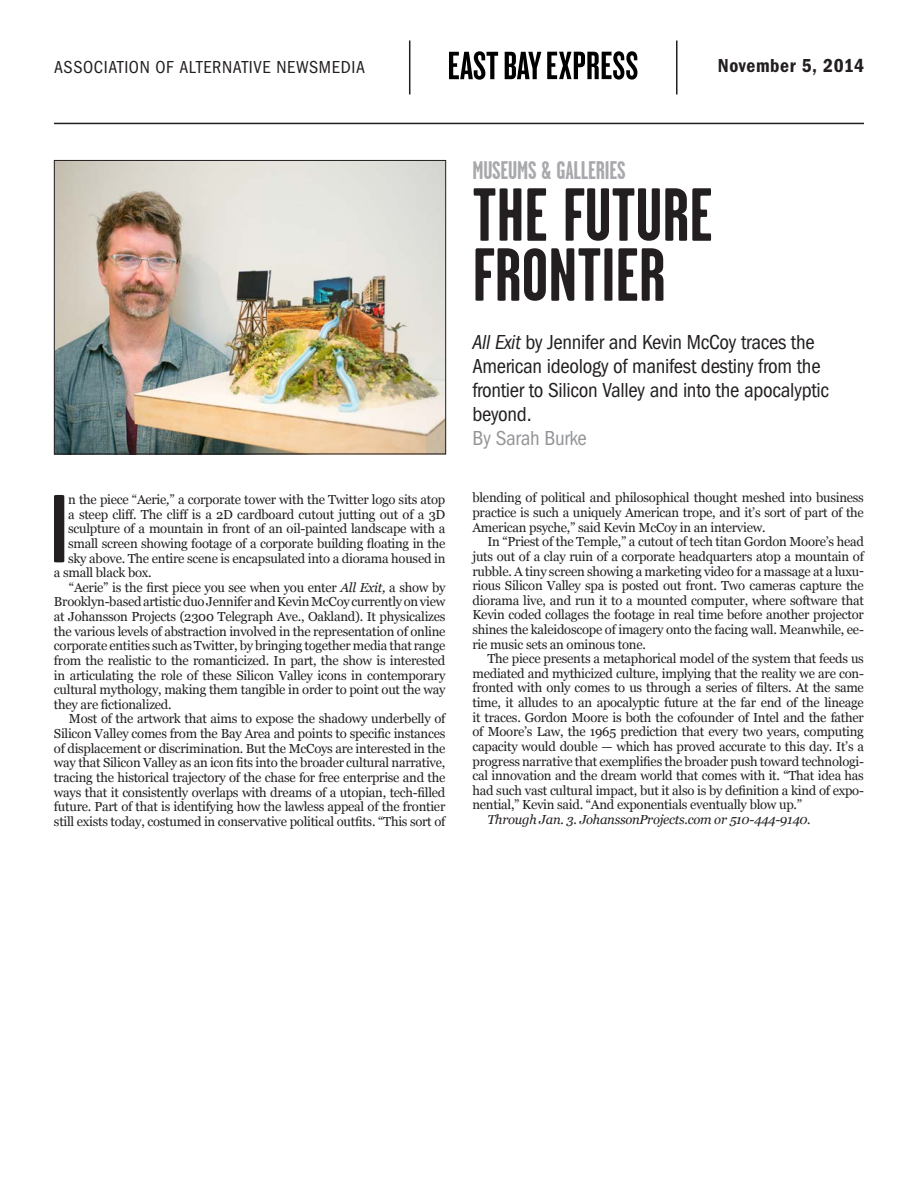
<style>
.page{position:relative;width:918px;height:1188px;background:#fff}
.page>*{position:absolute;margin:0;border:0;box-sizing:border-box;transform-origin:0 0}
.t1{font:700 96.6px "Garage Gothic";color:#231f20}
.t2{font:700 75px/60px "Garage Gothic";color:#231f20}
.t3{font:700 25.5px "Garage Gothic";letter-spacing:-.01em;color:#a8a9ad}
.t4{font:condensed 21px/24px "Franklin Gothic EF";letter-spacing:-.015em;color:#231f20}
.t5{font:condensed 21px "Franklin Gothic EF";letter-spacing:-.015em;color:#939598}
.t6{font:600 condensed 19.5px "Franklin Gothic EF";letter-spacing:.03em;color:#231f20}
.t7{font:condensed 18px "Franklin Gothic EF";letter-spacing:.035em;color:#231f20}
.t8{font:13.05px/14.7px "Georgia";letter-spacing:-.02em;color:#231f20;text-align:justify}
.t9{font:italic 13.05px "Georgia";letter-spacing:-.02em;color:#231f20}
.s1{font-style:italic}
</style>
<div class="page">
<hr style="left:54px;top:123px;width:810px;height:1px;background:#231f20">
<svg style="left:449px;top:51px;width:49px;height:29px"></svg>
<svg style="left:505px;top:52px;width:36px;height:27px"></svg>
<svg style="left:547px;top:51px;width:90px;height:29px"></svg>
<hr style="left:409px;top:40px;width:1px;height:54px;background:#231f20">
<hr style="left:676px;top:40px;width:2px;height:54px;background:#231f20">
<img style="left:56px;top:162px;width:388px;height:290px">
<div style="left:54px;top:160px;width:392px;height:294px;border:1px solid #231f20"></div>
<h3 class="t7" style="left:54px;top:57px;width:313px">ASSOCIATION OF ALTERNATIVE NEWSMEDIA</h3>
<h3 class="t6" style="left:718px;top:54px;width:148px">November 5, 2014</h3>
<h1 class="t1" style="left:50px;top:478px;width:20px">I</h1>
<p class="t8" style="left:68px;top:492px;width:379px">n the piece “Aerie<span class="s1">,</span>” a corporate tower with the Twitter logo sits atop</p>
<p class="t8" style="left:68px;top:507px;width:379px">a steep cliff. The cliff is a 2D cardboard cutout jutting out of a 3D</p>
<p class="t8" style="left:68px;top:521px;width:379px">sculpture of a mountain in front of an oil-painted landscape with a</p>
<p class="t8" style="left:68px;top:536px;width:379px">small screen showing footage of a corporate building floating in the</p>
<p class="t8" style="left:68px;top:551px;width:379px">sky above. The entire scene is encapsulated into a diorama housed in</p>
<p class="t8" style="left:54px;top:565px;width:99px">a small black box.</p>
<p class="t8" style="left:69px;top:580px;width:378px">“Aerie” is the first piece you see when you enter <span class="s1">All Exit,</span> a show by</p>
<p class="t8" style="left:54px;top:595px;width:393px">Brooklyn-based artistic duo Jennifer and Kevin McCoy currently on view</p>
<p class="t8" style="left:54px;top:609px;width:393px">at Johansson Projects (2300 Telegraph Ave., Oakland). It physicalizes</p>
<p class="t8" style="left:54px;top:624px;width:393px">the various levels of abstraction involved in the representation of online</p>
<p class="t8" style="left:54px;top:638px;width:393px">corporate entities such as Twitter, by bringing together media that range</p>
<p class="t8" style="left:54px;top:653px;width:393px">from the realistic to the romanticized. In part, the show is interested</p>
<p class="t8" style="left:54px;top:668px;width:393px">in articulating the role of these Silicon Valley icons in contemporary</p>
<p class="t8" style="left:54px;top:682px;width:393px">cultural mythology, making them tangible in order to point out the way</p>
<p class="t8" style="left:54px;top:697px;width:119px">they are fictionalized.</p>
<p class="t8" style="left:69px;top:712px;width:378px">Most of the artwork that aims to expose the shadowy underbelly of</p>
<p class="t8" style="left:54px;top:726px;width:393px">Silicon Valley comes from the Bay Area and points to specific instances</p>
<p class="t8" style="left:54px;top:741px;width:393px">of displacement or discrimination. But the McCoys are interested in the</p>
<p class="t8" style="left:54px;top:755px;width:393px">way that Silicon Valley as an icon fits into the broader cultural narrative,</p>
<p class="t8" style="left:54px;top:770px;width:393px">tracing the historical trajectory of the chase for free enterprise and the</p>
<p class="t8" style="left:54px;top:785px;width:393px">ways that it consistently overlaps with dreams of a utopian, tech-filled</p>
<p class="t8" style="left:54px;top:799px;width:393px">future. Part of that is identifying how the lawless appeal of the frontier</p>
<p class="t8" style="left:54px;top:814px;width:393px">still exists today, costumed in conservative political outfits. “This sort of</p>
<h3 class="t3" style="left:472px;top:157px;width:155px">MUSEUMS &amp; GALLERIES</h3>
<h2 class="t2" style="left:472px;top:185px;width:242px">THE FUTURE<br>FRONTIER</h2>
<h3 class="t4" style="left:472px;top:330px;width:358px"><span class="s1">All Exit</span> by Jennifer and Kevin McCoy traces the American ideology of manifest destiny from the frontier to Silicon Valley and into the apocalyptic beyond.</h3>
<h3 class="t5" style="left:472px;top:426px;width:116px">By Sarah Burke</h3>
<p class="t8" style="left:472px;top:491px;width:393px">blending of political and philosophical thought meshed into business practice is such a uniquely American trope, and it’s sort of part of the American psyche,” said Kevin McCoy in an interview.</p>
<p class="t8" style="left:472px;top:535px;width:393px;text-indent:15px">In “Priest of the Temple,” a cutout of tech titan Gordon Moore’s head juts out of a clay ruin of a corporate headquarters atop a mountain of rubble. A tiny screen showing a marketing video for a massage at a luxu&shy;rious Silicon Valley spa is posted out front. Two cameras capture the diorama live, and run it to a mounted computer, where software that Kevin coded collages the footage in real time before another projector shines the kaleidoscope of imagery onto the facing wall. Meanwhile, ee&shy;rie music sets an ominous tone.</p>
<p class="t8" style="left:472px;top:651px;width:393px;text-indent:15px">The piece presents a metaphorical model of the system that feeds us mediated and mythicized culture, implying that the reality we are con&shy;fronted with only comes to us through a series of filters. At the same time, it alludes to an apocalyptic future at the far end of the lineage it traces. Gordon Moore is both the cofounder of Intel and the father of Moore’s Law, the 1965 prediction that every two years, computing capacity would double — which has proved accurate to this day. It’s a progress narrative that exemplifies the broader push toward technologi&shy;cal innovation and the dream world that comes with it. “That idea has had such vast cultural impact, but it also is by definition a kind of expo&shy;nential,” Kevin said. “And exponentials eventually blow up.”</p>
<p class="t9" style="left:487px;top:812px;width:325px">Through Jan. 3. JohanssonProjects.com or 510-444-9140.</p>
</div>
